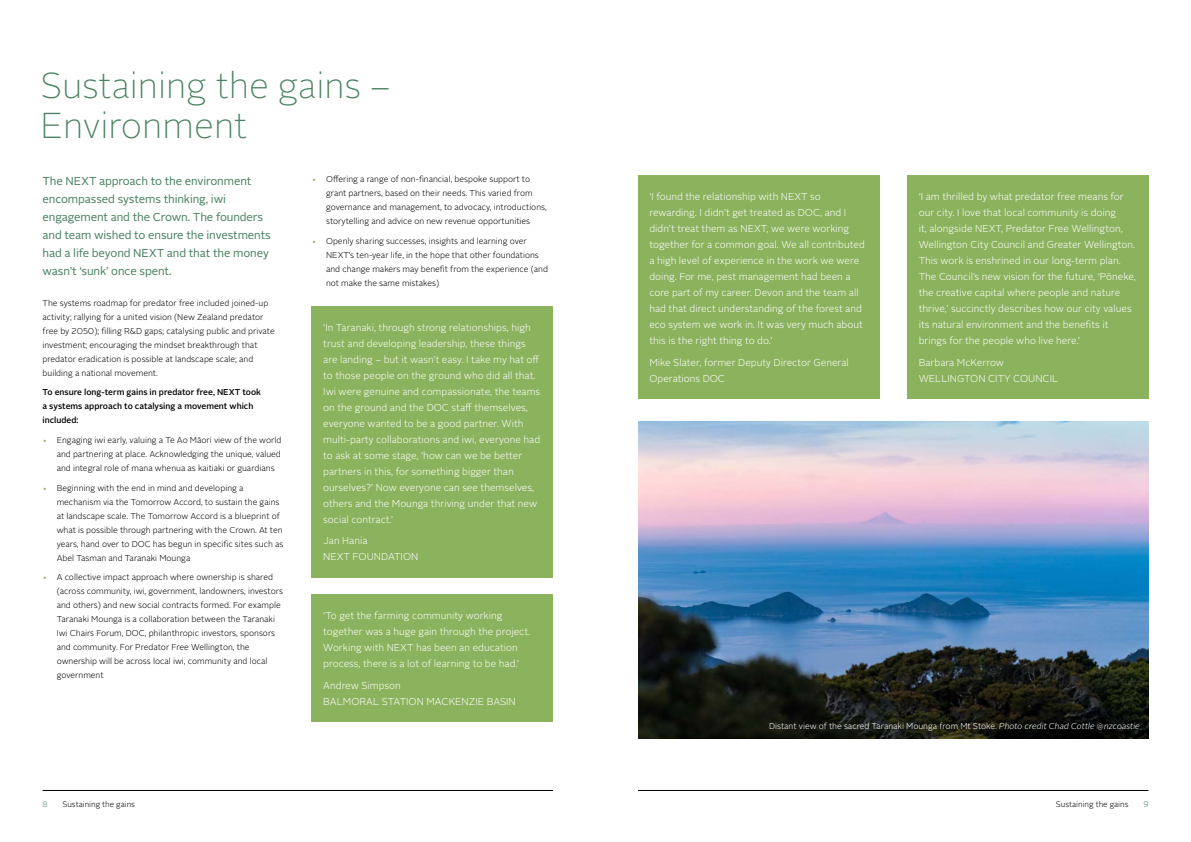
<style>
.page{position:relative;width:1191px;height:842px;background:#fff}
.page>*{position:absolute;margin:0;border:0;box-sizing:border-box;transform-origin:0 0}
.t1{font:100 36px/40px "Alright Sans";color:#4a8261}
.t2{font:11.5px/18px "Alright Sans";letter-spacing:-.01em;color:#4a8261}
.t3{font:300 10px/16px "Alright Sans";color:#fff}
.t4{font:300 8.5px/14px "Alright Sans";color:#000}
.t5{font:500 8.5px/14px "Alright Sans";color:#000}
.t6{font:300 8.5px "Alright Sans";color:#fff}
.t7{font:300 8px "Alright Sans";color:#000}
.t8{font:300 8px "Alright Sans";color:#4a8261}
.s1{color:#8bb25d}
.s2{font-style:italic}
</style>
<div class="page">
<hr style="left:43px;top:790px;width:510px;height:1px;background:#000">
<hr style="left:638px;top:790px;width:510px;height:1px;background:#000">
<div style="left:312px;top:306px;width:241px;height:271px;background:#8bb25d"></div>
<div style="left:312px;top:594px;width:241px;height:128px;background:#8bb25d"></div>
<img style="left:638px;top:421px;width:510px;height:317px">
<div style="left:907px;top:176px;width:241px;height:223px;background:#8bb25d"></div>
<div style="left:638px;top:176px;width:241px;height:223px;background:#8bb25d"></div>
<h1 class="t1" style="left:41px;top:66px;width:351px">Sustaining the gains –<br>Environment</h1>
<p class="t4" style="left:326px;top:172px;width:222px;text-indent:-14px"><span class="s1">•</span> Offering a range of non-financial, bespoke support to grant partners, based on their needs. This varied from governance and management, to advocacy, introductions, storytelling and advice on new revenue opportunities</p>
<p class="t4" style="left:326px;top:234px;width:223px;text-indent:-14px"><span class="s1">•</span> Openly sharing successes, insights and learning over NEXT’s ten-year life, in the hope that other foundations and change makers may benefit from the experience (and not make the same mistakes)</p>
<p class="t2" style="left:43px;top:172px;width:230px">The NEXT approach to the environment encompassed systems thinking, iwi engagement and the Crown. The founders and team wished to ensure the investments had a life beyond NEXT and that the money wasn’t ‘sunk’ once spent.</p>
<p class="t4" style="left:43px;top:296px;width:234px">The systems roadmap for predator free included joined-up activity; rallying for a united vision (New Zealand predator free by 2050); filling R&amp;D gaps; catalysing public and private investment; encouraging the mindset breakthrough that predator eradication is possible at landscape scale; and building a national movement.</p>
<p class="t5" style="left:43px;top:385px;width:220px">To ensure long-term gains in predator free, NEXT took a systems approach to catalysing a movement which included:</p>
<p class="t4" style="left:57px;top:433px;width:226px;text-align:justify;text-indent:-14px"><span class="s1">•</span> Engaging iwi early, valuing a Te Ao Māori view of the world and partnering at place. Acknowledging the unique, valued and integral role of mana whenua as kaitiaki or guardians</p>
<p class="t4" style="left:57px;top:481px;width:228px;text-indent:-14px"><span class="s1">•</span> Beginning with the end in mind and developing a mechanism via the Tomorrow Accord, to sustain the gains at landscape scale. The Tomorrow Accord is a blueprint of what is possible through partnering with the Crown. At ten years, hand over to DOC has begun in specific sites such as Abel Tasman and Taranaki Mounga</p>
<p class="t4" style="left:57px;top:570px;width:228px;text-indent:-14px"><span class="s1">•</span> A collective impact approach where ownership is shared (across community, iwi, government, landowners, investors and others) and new social contracts formed. For example Taranaki Mounga is a collaboration between the Taranaki Iwi Chairs Forum, DOC, philanthropic investors, sponsors and community. For Predator Free Wellington, the ownership will be across local iwi, community and local government</p>
<p class="t3" style="left:323px;top:319px;width:218px">‘In Taranaki, through strong relationships, high trust and developing leadership, these things are landing – but it wasn’t easy. I take my hat off to those people on the ground who did all that.<br>Iwi were genuine and compassionate, the teams on the ground and the DOC staff themselves, everyone wanted to be a good partner. With multi-party collaborations and iwi, everyone had to ask at some stage, ‘how can we be better partners in this, for something bigger than ourselves?’ Now everyone can see themselves, others and the Mounga thriving under that new social contract.’</p>
<p class="t3" style="left:323px;top:533px;width:97px">Jan Hania<br>NEXT FOUNDATION</p>
<p class="t3" style="left:323px;top:608px;width:208px">‘To get the farming community working together was a huge gain through the project.<br>Working with NEXT has been an education process, there is a lot of learning to be had.’</p>
<p class="t3" style="left:323px;top:677px;width:194px">Andrew Simpson<br>BALMORAL STATION MACKENZIE BASIN</p>
<p class="t3" style="left:649px;top:189px;width:217px">‘I found the relationship with NEXT so rewarding. I didn’t get treated as DOC, and I didn’t treat them as NEXT, we were working together for a common goal. We all contributed a high level of experience in the work we were doing. For me, pest management had been a core part of my career. Devon and the team all had that direct understanding of the forest and eco system we work in. It was very much about this is the right thing to do.’</p>
<p class="t3" style="left:649px;top:355px;width:201px">Mike Slater, former Deputy Director General<br>Operations DOC</p>
<p class="t3" style="left:918px;top:189px;width:219px">‘I am thrilled by what predator free means for our city. I love that local community is doing<br>it, alongside NEXT, Predator Free Wellington, Wellington City Council and Greater Wellington.<br>This work is enshrined in our long-term plan.<br>The Council’s new vision for the future, ‘Pōneke, the creative capital where people and nature thrive,’ succinctly describes how our city values its natural environment and the benefits it brings for the people who live here.’</p>
<p class="t3" style="left:918px;top:355px;width:141px">Barbara McKerrow<br>WELLINGTON CITY COUNCIL</p>
<p class="t6" style="left:769px;top:721px;width:372px">Distant view of the sacred Taranaki Mounga from Mt Stoke. <span class="s2">Photo credit Chad Cottle @nzcoastie</span></p>
<p class="t8" style="left:43px;top:799px;width:7px">8</p>
<p class="t7" style="left:63px;top:799px;width:74px">Sustaining the gains</p>
<p class="t7" style="left:1056px;top:799px;width:74px">Sustaining the gains</p>
<p class="t8" style="left:1143px;top:799px;width:7px">9</p>
</div>
